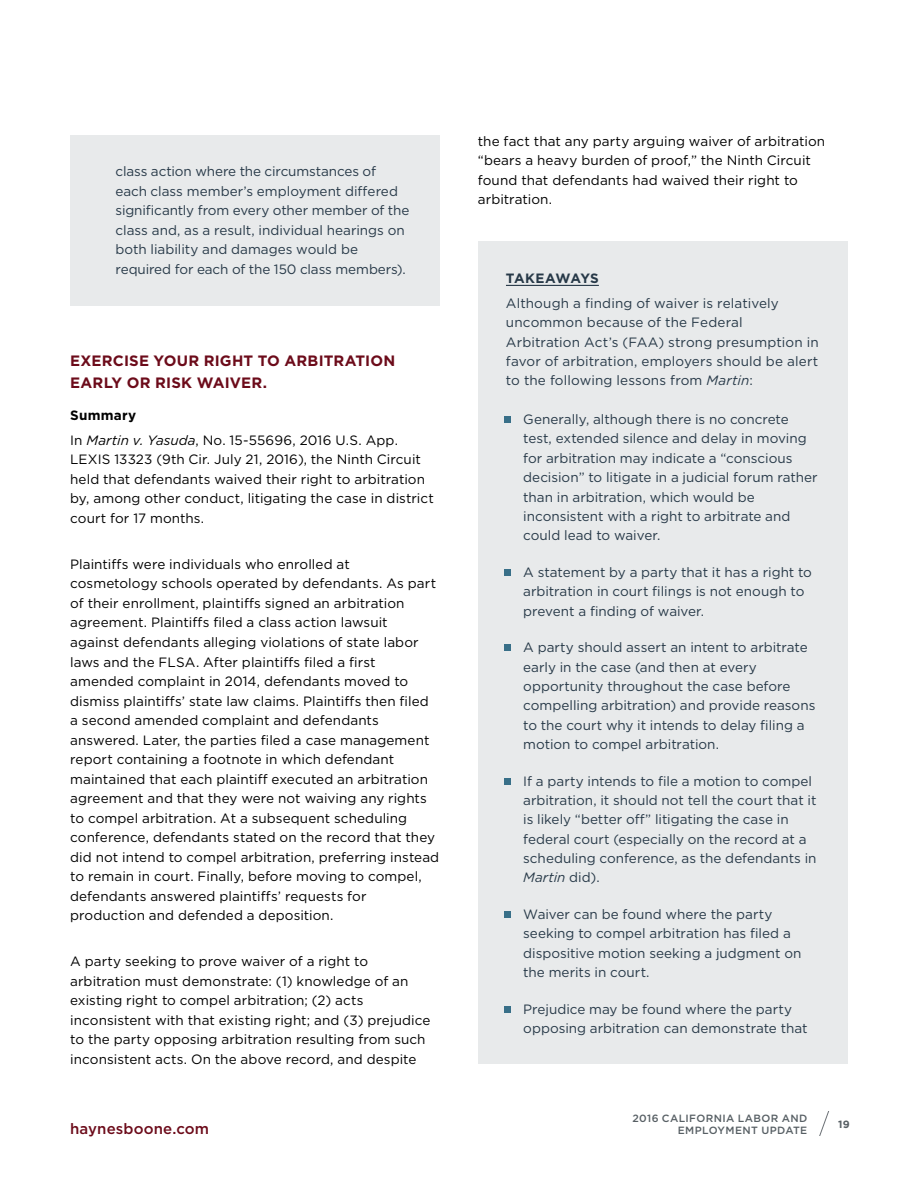
<style>
.page{position:relative;width:918px;height:1188px;background:#fff}
.page>*{position:absolute;margin:0;border:0;box-sizing:border-box;transform-origin:0 0}
.t1{font:700 15px/21.3px "Gotham";letter-spacing:.01em;color:#6c0b1a}
.t2{font:500 15px "Gotham";letter-spacing:.01em;color:#6c0b1a}
.t3{font:13.5px/19.5px "Gotham";letter-spacing:.005em;color:#000}
.t4{font:13.5px/19.4px "Gotham";color:#273948}
.t5{font:700 13.5px "Gotham";letter-spacing:-.005em;color:#273948}
.t6{font:500 10.5px/12px "Gotham";letter-spacing:.035em;color:#575f64;text-align:right}
.t7{font:700 10.5px "Gotham";color:#575f64}
.s1{font-weight:700}
.s2{font-style:italic}
</style>
<div class="page">
<div style="left:70px;top:135px;width:370px;height:171px;background:#e8eaeb"></div>
<div style="left:478px;top:241px;width:370px;height:823px;background:#e8eaeb"></div>
<svg style="left:819px;top:1112px;width:10px;height:24px"></svg>
<hr style="left:506px;top:285px;width:93px;height:1px;background:#273948">
<div style="left:504px;top:416px;width:6px;height:7px;background:#386f88"></div>
<div style="left:504px;top:569px;width:6px;height:7px;background:#386f88"></div>
<svg style="left:504px;top:645px;width:6px;height:6px"></svg>
<svg style="left:504px;top:778px;width:6px;height:6px"></svg>
<div style="left:504px;top:911px;width:6px;height:7px;background:#386f88"></div>
<div style="left:504px;top:1006px;width:6px;height:7px;background:#386f88"></div>
<p class="t4" style="left:116px;top:161px;width:295px">class action where the circumstances of each class member’s employment differed significantly from every other member of the class and, as a result, individual hearings on both liability and damages would be required for each of the 150 class members).</p>
<p class="t1" style="left:70px;top:350px;width:327px">EXERCISE YOUR RIGHT TO ARBITRATION<br>EARLY OR RISK WAIVER.</p>
<p class="t3" style="left:70px;top:403px;width:329px;line-height:24.9px"><span class="s1">Summary<br></span>In <span class="s2">Martin v. Yasuda</span>, No. 15-55696, 2016 U.S. App.</p>
<p class="t3" style="left:70px;top:450px;width:365px">LEXIS 13323 (9th Cir. July 21, 2016), the Ninth Circuit held that defendants waived their right to arbitration by, among other conduct, litigating the case in district court for 17 months.</p>
<p class="t3" style="left:70px;top:554px;width:371px">Plaintiffs were individuals who enrolled at cosmetology schools operated by defendants. As part of their enrollment, plaintiffs signed an arbitration agreement. Plaintiffs filed a class action lawsuit against defendants alleging violations of state labor laws and the FLSA. After plaintiffs filed a first amended complaint in 2014, defendants moved to dismiss plaintiffs’ state law claims. Plaintiffs then filed a second amended complaint and defendants answered. Later, the parties filed a case management report containing a footnote in which defendant maintained that each plaintiff executed an arbitration agreement and that they were not waiving any rights to compel arbitration. At a subsequent scheduling conference, defendants stated on the record that they did not intend to compel arbitration, preferring instead to remain in court. Finally, before moving to compel, defendants answered plaintiffs’ requests for production and defended a deposition.</p>
<p class="t3" style="left:70px;top:951px;width:362px">A party seeking to prove waiver of a right to arbitration must demonstrate: (1) knowledge of an existing right to compel arbitration; (2) acts inconsistent with that existing right; and (3) prejudice to the party opposing arbitration resulting from such inconsistent acts. On the above record, and despite</p>
<p class="t3" style="left:478px;top:131px;width:349px">the fact that any party arguing waiver of arbitration “bears a heavy burden of proof,” the Ninth Circuit found that defendants had waived their right to arbitration.</p>
<p class="t5" style="left:506px;top:269px;width:94px">TAKEAWAYS</p>
<p class="t4" style="left:506px;top:293px;width:314px">Although a finding of waiver is relatively uncommon because of the Federal Arbitration Act’s (FAA) strong presumption in favor of arbitration, employers should be alert to the following lessons from <span class="s2">Martin</span>:</p>
<p class="t4" style="left:523px;top:409px;width:296px">Generally, although there is no concrete test, extended silence and delay in moving for arbitration may indicate a “conscious decision” to litigate in a judicial forum rather than in arbitration, which would be inconsistent with a right to arbitrate and could lead to waiver.</p>
<p class="t4" style="left:523px;top:562px;width:290px">A statement by a party that it has a right to arbitration in court filings is not enough to prevent a finding of waiver.</p>
<p class="t4" style="left:523px;top:637px;width:294px">A party should assert an intent to arbitrate early in the case (and then at every opportunity throughout the case before compelling arbitration) and provide reasons to the court why it intends to delay filing a motion to compel arbitration.</p>
<p class="t4" style="left:523px;top:771px;width:295px">If a party intends to file a motion to compel arbitration, it should not tell the court that it is likely “better off” litigating the case in federal court (especially on the record at a scheduling conference, as the defendants in <span class="s2">Martin</span> did).</p>
<p class="t4" style="left:523px;top:904px;width:280px">Waiver can be found where the party seeking to compel arbitration has filed a dispositive motion seeking a judgment on the merits in court.</p>
<p class="t4" style="left:523px;top:999px;width:286px">Prejudice may be found where the party opposing arbitration can demonstrate that</p>
<p class="t2" style="left:70px;top:1119px;width:141px">haynesboone.com</p>
<p class="t6" style="left:632px;top:1112px;width:176px">2016 CALIFORNIA LABOR AND<br>EMPLOYMENT UPDATE</p>
<p class="t7" style="left:838px;top:1118px;width:13px">19</p>
</div>
